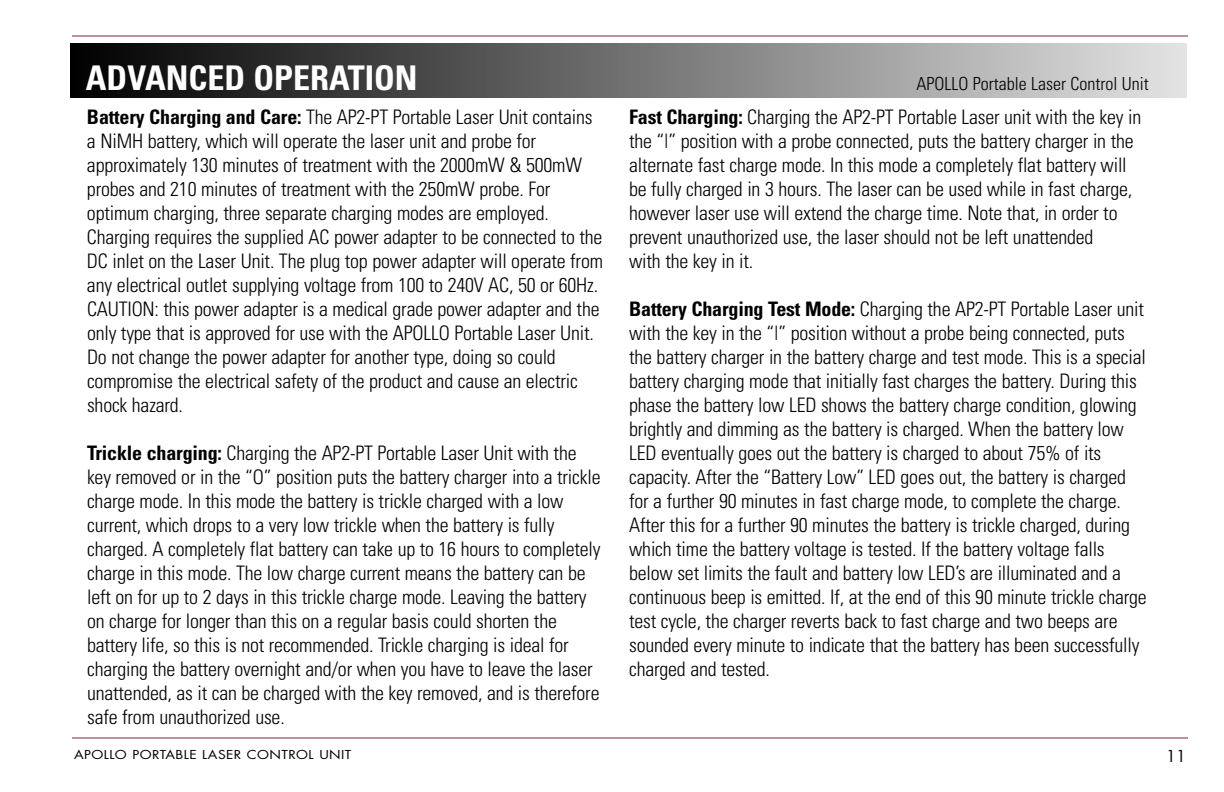
<style>
.page{position:relative;width:1224px;height:792px;background:#fff}
.page>*{position:absolute;margin:0;border:0;box-sizing:border-box;transform-origin:0 0}
.t1{font:700 condensed 34px "Univers";color:#fff}
.t2{font:300 condensed 20px/24px "Univers";letter-spacing:-.01em;color:#000}
.t3{font:300 condensed 18px "Univers";color:#000}
.t4{font:16px "Futura";color:#000}
.t5{font:12px "Futura";letter-spacing:.03em;color:#000;scale:1.15 1}
.s1{font-weight:700}
</style>
<div class="page">
<hr style="left:72px;top:36px;width:1116px;height:1px;background:#862336">
<hr style="left:72px;top:738px;width:1116px;height:1px;background:#862336">
<div style="left:71px;top:44px;width:1116px;height:54px;background:linear-gradient(to right,#000,#e3e3e3)"></div>
<h1 class="t1" style="left:86px;top:57px;width:333px">ADVANCED OPERATION</h1>
<p class="t2" style="left:87px;top:105px;width:518px"><span class="s1">Battery Charging and Care:</span> The AP2-PT Portable Laser Unit contains a NiMH battery, which will operate the laser unit and probe for approximately 130 minutes of treatment with the 2000mW &amp; 500mW probes and 210 minutes of treatment with the 250mW probe. For optimum charging, three separate charging modes are employed.<br>Charging requires the supplied AC power adapter to be connected to the DC inlet on the Laser Unit. The plug top power adapter will operate from any electrical outlet supplying voltage from 100 to 240V AC, 50 or 60Hz.<br>CAUTION: this power adapter is a medical grade power adapter and the only type that is approved for use with the APOLLO Portable Laser Unit.<br>Do not change the power adapter for another type, doing so could compromise the electrical safety of the product and cause an electric shock hazard.</p>
<p class="t2" style="left:87px;top:441px;width:515px"><span class="s1">Trickle charging:</span> Charging the AP2-PT Portable Laser Unit with the key removed or in the “O” position puts the battery charger into a trickle charge mode. In this mode the battery is trickle charged with a low current, which drops to a very low trickle when the battery is fully charged. A completely flat battery can take up to 16 hours to completely charge in this mode. The low charge current means the battery can be left on for up to 2 days in this trickle charge mode. Leaving the battery on charge for longer than this on a regular basis could shorten the battery life, so this is not recommended. Trickle charging is ideal for charging the battery overnight and/or when you have to leave the laser unattended, as it can be charged with the key removed, and is therefore safe from unauthorized use.</p>
<p class="t3" style="left:916px;top:73px;width:234px">APOLLO Portable Laser Control Unit</p>
<p class="t2" style="left:629px;top:105px;width:514px"><span class="s1">Fast Charging:</span> Charging the AP2-PT Portable Laser unit with the key in the “|” position with a probe connected, puts the battery charger in the alternate fast charge mode. In this mode a completely flat battery will be fully charged in 3 hours. The laser can be used while in fast charge, however laser use will extend the charge time. Note that, in order to prevent unauthorized use, the laser should not be left unattended<br>with the key in it.</p>
<p class="t2" style="left:629px;top:297px;width:519px"><span class="s1">Battery Charging Test Mode:</span> Charging the AP2-PT Portable Laser unit with the key in the “|” position without a probe being connected, puts the battery charger in the battery charge and test mode. This is a special battery charging mode that initially fast charges the battery. During this phase the battery low LED shows the battery charge condition, glowing brightly and dimming as the battery is charged. When the battery low LED eventually goes out the battery is charged to about 75% of its capacity. After the “Battery Low” LED goes out, the battery is charged for a further 90 minutes in fast charge mode, to complete the charge.<br>After this for a further 90 minutes the battery is trickle charged, during which time the battery voltage is tested. If the battery voltage falls below set limits the fault and battery low LED’s are illuminated and a continuous beep is emitted. If, at the end of this 90 minute trickle charge test cycle, the charger reverts back to fast charge and two beeps are sounded every minute to indicate that the battery has been successfully charged and tested.</p>
<p class="t5" style="left:74px;top:746px;width:243px">APOLLO PORTABLE LASER CONTROL UNIT</p>
<p class="t4" style="left:1166px;top:745px;width:21px">11</p>
</div>
